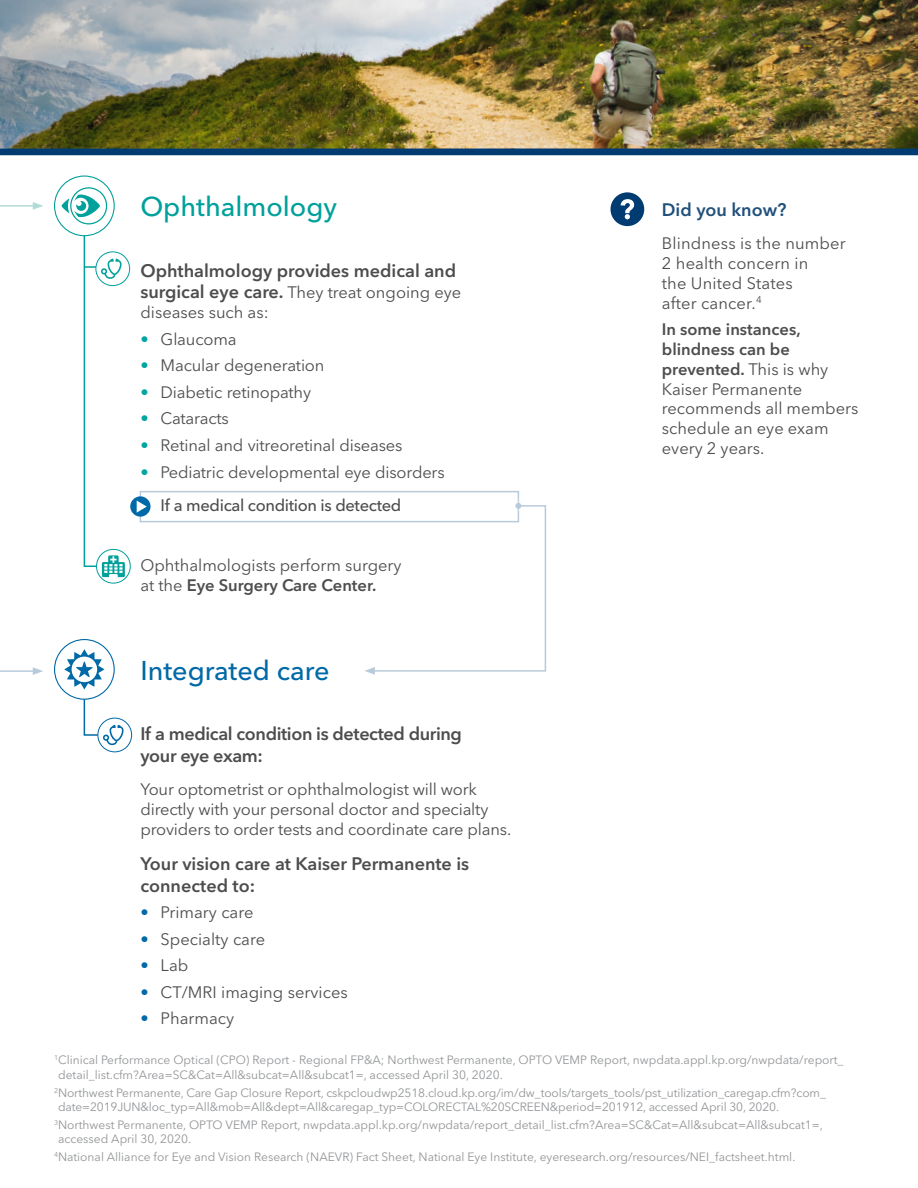
<style>
.page{position:relative;width:918px;height:1188px;background:#fff}
.page>*{position:absolute;margin:0;border:0;box-sizing:border-box;transform-origin:0 0}
.H2_Section_Head{font:500 27px "Avenir Next LT Pro";color:#0069a7}
.H2_Section_Head-2{font:500 27px "Avenir Next LT Pro";color:#00a09b}
.t1{font:600 18px/21.6px "Avenir Next LT Pro";color:#4d4d4f}
.t2{font:600 18px/21.6px "Avenir Next LT Pro";letter-spacing:-.02em;color:#4d4d4f}
.t3{font:600 18px "Avenir Next LT Pro";color:#20507b}
.Teal_Bullets{font:16.5px/19.8px "Avenir Next LT Pro";letter-spacing:-.01em;color:#4d4d4f}
.Teal_Bullets-2{font:16.5px/19.8px "Avenir Next LT Pro";letter-spacing:.01em;color:#4d4d4f}
.t4{font:500 16.5px "Avenir Next LT Pro";letter-spacing:-.02em;color:#4d4d4f}
.t5{font:12px/14.4px "Avenir Next LT Pro";color:#939598}
.s1{font-weight:600;font-size:18px}
.s2{color:#00a5a1}
.s3{font-weight:600}
.s4{color:#0069a7}
</style>
<div class="page">
<img style="left:0;top:0;width:918px;height:148px">
<div style="left:0;top:148px;width:918px;height:7px;background:#003b71"></div>
<div style="left:140px;top:491px;width:379px;height:31px;border:2px solid #b8cbdc"></div>
<svg style="left:130px;top:496px;width:21px;height:21px"></svg>
<svg style="left:137px;top:501px;width:10px;height:12px"></svg>
<div style="left:610px;top:192px;width:34px;height:34px;background:#003b71;border-radius:50%"></div>
<svg style="left:621px;top:199px;width:13px;height:20px"></svg>
<svg style="left:98px;top:718px;width:34px;height:34px"></svg>
<div style="left:98px;top:718px;width:34px;height:34px;border:1px solid #0069a7;border-radius:50%"></div>
<svg style="left:64px;top:649px;width:60px;height:96px"></svg>
<svg style="left:0;top:667px;width:43px;height:8px"></svg>
<div style="left:357px;top:494px;width:199px;height:189px;background:#fff"></div>
<svg style="left:364px;top:503px;width:183px;height:172px"></svg>
<svg style="left:96px;top:549px;width:35px;height:35px"></svg>
<svg style="left:0;top:202px;width:43px;height:8px"></svg>
<svg style="left:96px;top:252px;width:34px;height:34px"></svg>
<div style="left:96px;top:251px;width:34px;height:35px;border:1px solid #00a09b;border-radius:50%"></div>
<svg style="left:61px;top:187px;width:64px;height:390px"></svg>
<h2 class="H2_Section_Head-2" style="left:140px;top:190px;width:198px">Ophthalmology</h2>
<p class="t1" style="left:140px;top:260px;width:317px">Ophthalmology provides medical and</p>
<p class="Teal_Bullets" style="left:140px;top:283px;width:322px"><span class="s1">surgical eye care.</span> They treat ongoing eye diseases such as:</p>
<h3 class="Teal_Bullets" style="left:140px;top:329px;width:98px"><span class="s2">•</span> Glaucoma</h3>
<h3 class="Teal_Bullets" style="left:140px;top:356px;width:186px"><span class="s2">•</span> Macular degeneration</h3>
<h3 class="Teal_Bullets" style="left:140px;top:382px;width:172px"><span class="s2">•</span> Diabetic retinopathy</h3>
<h3 class="Teal_Bullets" style="left:140px;top:409px;width:90px"><span class="s2">•</span> Cataracts</h3>
<h3 class="Teal_Bullets" style="left:140px;top:435px;width:264px"><span class="s2">•</span> Retinal and vitreoretinal diseases</h3>
<h3 class="Teal_Bullets" style="left:140px;top:462px;width:306px"><span class="s2">•</span> Pediatric developmental eye disorders</h3>
<p class="t4" style="left:161px;top:495px;width:242px">If a medical condition is detected</p>
<p class="Teal_Bullets" style="left:140px;top:556px;width:263px">Ophthalmologists perform surgery at the <span class="s3">Eye Surgery Care Center.</span></p>
<h2 class="H2_Section_Head" style="left:140px;top:654px;width:191px">Integrated care</h2>
<p class="t2" style="left:140px;top:723px;width:323px">If a medical condition is detected during your eye exam:</p>
<p class="Teal_Bullets" style="left:140px;top:780px;width:372px">Your optometrist or ophthalmologist will work directly with your personal doctor and specialty providers to order tests and coordinate care plans.</p>
<p class="t1" style="left:140px;top:853px;width:330px">Your vision care at Kaiser Permanente is connected to:</p>
<p class="Teal_Bullets" style="left:140px;top:902px;width:115px"><span class="s4">•</span> Primary care</p>
<p class="Teal_Bullets" style="left:140px;top:929px;width:126px"><span class="s4">•</span> Specialty care</p>
<p class="Teal_Bullets" style="left:140px;top:956px;width:49px"><span class="s4">•</span> Lab</p>
<p class="Teal_Bullets" style="left:140px;top:982px;width:209px"><span class="s4">•</span> CT/MRI imaging services</p>
<p class="Teal_Bullets" style="left:140px;top:1009px;width:95px"><span class="s4">•</span> Pharmacy</p>
<p class="t3" style="left:662px;top:199px;width:126px">Did you know?</p>
<p class="Teal_Bullets-2" style="left:662px;top:234px;width:185px">Blindness is the number<br>2 health concern in<br>the United States<br>after cancer.<sup>4</sup></p>
<p class="Teal_Bullets" style="left:662px;top:320px;width:198px"><span class="s3">In some instances, blindness can be prevented.</span> This is why<br>Kaiser Permanente recommends all members schedule an eye exam every 2 years.</p>
<p class="t5" style="left:58px;top:1053px;width:787px;text-indent:-4px"><sup>1</sup>Clinical Performance Optical (CPO) Report - Regional FP&amp;A; Northwest Permanente, OPTO VEMP Report, nwpdata.appl.kp.org/nwpdata/report_ detail_list.cfm?Area=SC&amp;Cat=All&amp;subcat=All&amp;subcat1=, accessed April 30, 2020.</p>
<p class="t5" style="left:58px;top:1085px;width:769px;text-indent:-4px"><sup>2</sup>Northwest Permanente, Care Gap Closure Report, cskpcloudwp2518.cloud.kp.org/im/dw_tools/targets_tools/pst_utilization_caregap.cfm?com_ date=2019JUN&amp;loc_typ=All&amp;mob=All&amp;dept=All&amp;caregap_typ=COLORECTAL%20SCREEN&amp;period=201912, accessed April 30, 2020.</p>
<p class="t5" style="left:58px;top:1117px;width:766px;text-indent:-4px"><sup>3</sup>Northwest Permanente, OPTO VEMP Report, nwpdata.appl.kp.org/nwpdata/report_detail_list.cfm?Area=SC&amp;Cat=All&amp;subcat=All&amp;subcat1=, accessed April 30, 2020.</p>
<p class="t5" style="left:54px;top:1150px;width:743px"><sup>4</sup>National Alliance for Eye and Vision Research (NAEVR) Fact Sheet, National Eye Institute, eyeresearch.org/resources/NEI_factsheet.html.</p>
</div>
